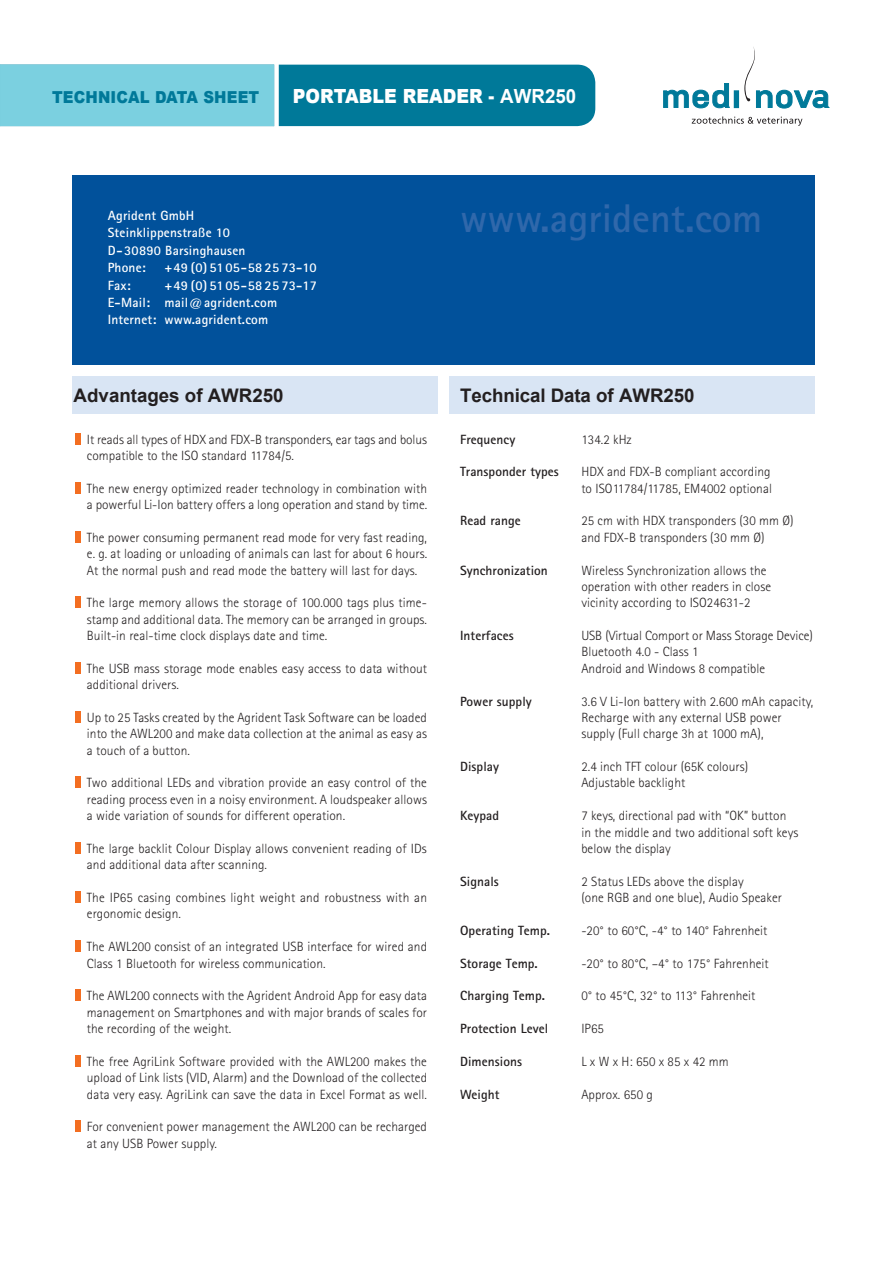
<style>
.page{position:relative;width:893px;height:1263px;background:#fff}
.page>*{position:absolute;margin:0;border:0;box-sizing:border-box;transform-origin:0 0}
.t1{font:700 40.05px "Rotis Sans Serif";color:#3068ab}
.t2{font:900 19.5px "Arial";color:#fff;scale:.9 1}
.t3{font:700 18.75px "Arial";color:#231f20}
.t4{font:900 16.5px "Arial";letter-spacing:.01em;color:#007999;scale:.9 1}
.t5{font:300 13.35px/16.4px "Rotis Sans Serif";letter-spacing:.005em;color:#231f20}
.t6{font:700 13.35px "Rotis Sans Serif";letter-spacing:.005em;color:#231f20}
.t7{font:700 13.35px/17.4px "Rotis Sans Serif";letter-spacing:.015em;color:#fff}
.s1{font-weight:700}
</style>
<div class="page">
<svg style="left:0;top:65px;width:595px;height:61px;background:#39a1ba"></svg>
<div style="left:274px;top:54px;width:5px;height:83px;background:#fff"></div>
<svg style="left:663px;top:83px;width:67px;height:25px"></svg>
<svg style="left:744px;top:47px;width:85px;height:61px"></svg>
<div style="left:734px;top:91px;width:5px;height:17px;background:#007999"></div>
<svg style="left:692px;top:116px;width:110px;height:10px"></svg>
<div style="left:72px;top:376px;width:366px;height:38px;background:#d9e5f4"></div>
<div style="left:449px;top:376px;width:366px;height:38px;background:#d9e5f4"></div>
<div style="left:72px;top:175px;width:743px;height:190px;background:#01519b"></div>
<div style="left:75px;top:433px;width:6px;height:11px;background:#f36e21"></div>
<div style="left:75px;top:482px;width:6px;height:11px;background:#f36e21"></div>
<div style="left:75px;top:531px;width:6px;height:11px;background:#f36e21"></div>
<div style="left:75px;top:597px;width:6px;height:11px;background:#f36e21"></div>
<div style="left:75px;top:662px;width:6px;height:11px;background:#f36e21"></div>
<div style="left:75px;top:711px;width:6px;height:12px;background:#f36e21"></div>
<div style="left:75px;top:777px;width:6px;height:11px;background:#f36e21"></div>
<div style="left:75px;top:842px;width:6px;height:11px;background:#f36e21"></div>
<div style="left:75px;top:891px;width:6px;height:12px;background:#f36e21"></div>
<div style="left:75px;top:940px;width:6px;height:12px;background:#f36e21"></div>
<div style="left:75px;top:989px;width:6px;height:12px;background:#f36e21"></div>
<div style="left:75px;top:1055px;width:6px;height:11px;background:#f36e21"></div>
<div style="left:75px;top:1120px;width:6px;height:12px;background:#f36e21"></div>
<p class="t4" style="left:52px;top:85px;width:232px">TECHNICAL DATA SHEET</p>
<h2 class="t2" style="left:293px;top:82px;width:316px">PORTABLE READER - <span class="s1">AWR250</span></h2>
<p class="t7" style="left:108px;top:207px;width:139px">Agrident GmbH<br>Steinklippenstraße 10<br>D-30890 Barsinghausen<br>Phone:</p>
<p class="t7" style="left:165px;top:259px;width:154px">+49 (0) 5105-58 25 73-10</p>
<p class="t7" style="left:108px;top:276px;width:211px;text-indent:57px">+49 (0) 5105-58 25 73-17<br>E-Mail: mail@agrident.com<br>Internet: www.agrident.com</p>
<p class="t7" style="left:108px;top:276px;width:25px">Fax:</p>
<p class="t3" style="left:74px;top:383px;width:211px">Advantages of AWR250</p>
<p class="t5" style="left:87px;top:431px;width:341px">It reads all types of HDX and FDX-B transponders, ear tags and bolus compatible to the ISO standard 11784/5.</p>
<p class="t5" style="left:87px;top:480px;width:342px">The new energy optimized reader technology in combination with a powerful Li-Ion battery offers a long operation and stand by time.</p>
<p class="t5" style="left:87px;top:529px;width:342px;text-align:justify">The power consuming permanent read mode for very fast reading, e. g. at loading or unloading of animals can last for about 6 hours.<br>At the normal push and read mode the battery will last for days.</p>
<p class="t5" style="left:87px;top:595px;width:342px;text-align:justify">The large memory allows the storage of 100.000 tags plus time&shy;stamp and additional data. The memory can be arranged in groups.<br>Built-in real-time clock displays date and time.</p>
<p class="t5" style="left:87px;top:660px;width:342px">The USB mass storage mode enables easy access to data without additional drivers.</p>
<p class="t5" style="left:87px;top:709px;width:342px;text-align:justify">Up to 25 Tasks created by the Agrident Task Software can be loaded into the AWL200 and make data collection at the animal as easy as a touch of a button.</p>
<p class="t5" style="left:87px;top:775px;width:342px;text-align:justify">Two additional LEDs and vibration provide an easy control of the reading process even in a noisy environment. A loudspeaker allows a wide variation of sounds for different operation.</p>
<p class="t5" style="left:87px;top:840px;width:341px">The large backlit Colour Display allows convenient reading of IDs and additional data after scanning.</p>
<p class="t5" style="left:87px;top:889px;width:342px">The IP65 casing combines light weight and robustness with an ergonomic design.</p>
<p class="t5" style="left:87px;top:938px;width:342px">The AWL200 consist of an integrated USB interface for wired and<br>Class 1 Bluetooth for wireless communication.</p>
<p class="t5" style="left:87px;top:987px;width:342px;text-align:justify">The AWL200 connects with the Agrident Android App for easy data management on Smartphones and with major brands of scales for the recording of the weight.</p>
<p class="t5" style="left:87px;top:1053px;width:342px;text-align:justify">The free AgriLink Software provided with the AWL200 makes the upload of Link lists (VID, Alarm) and the Download of the collected data very easy. AgriLink can save the data in Excel Format as well.</p>
<p class="t5" style="left:87px;top:1118px;width:342px">For convenient power management the AWL200 can be recharged at any USB Power supply.</p>
<p class="t1" style="left:460px;top:194px;width:304px">www.agrident.com</p>
<p class="t3" style="left:460px;top:383px;width:236px">Technical Data of AWR250</p>
<p class="t6" style="left:460px;top:431px;width:57px">Frequency</p>
<p class="t5" style="left:581px;top:431px;width:52px">134.2 kHz</p>
<p class="t6" style="left:460px;top:463px;width:100px">Transponder types</p>
<p class="t5" style="left:581px;top:464px;width:192px">HDX and FDX-B compliant according to ISO11784/11785, EM4002 optional</p>
<p class="t6" style="left:460px;top:512px;width:62px">Read range</p>
<p class="t5" style="left:581px;top:513px;width:214px">25 cm with HDX transponders (30 mm Ø) and FDX-B transponders (30 mm Ø)</p>
<p class="t6" style="left:460px;top:562px;width:89px">Synchronization</p>
<p class="t5" style="left:581px;top:562px;width:191px">Wireless Synchronization allows the operation with other readers in close vicinity according to ISO24631-2</p>
<p class="t6" style="left:460px;top:627px;width:55px">Interfaces</p>
<p class="t5" style="left:581px;top:627px;width:233px">USB (Virtual Comport or Mass Storage Device)<br>Bluetooth 4.0 - Class 1<br>Android and Windows 8 compatible</p>
<p class="t6" style="left:460px;top:693px;width:73px">Power supply</p>
<p class="t5" style="left:581px;top:693px;width:233px">3.6 V Li-Ion battery with 2.600 mAh capacity,<br>Recharge with any external USB power supply (Full charge 3h at 1000 mA),</p>
<p class="t6" style="left:460px;top:758px;width:40px">Display</p>
<p class="t5" style="left:581px;top:758px;width:168px">2.4 inch TFT colour (65K colours)<br>Adjustable backlight</p>
<p class="t6" style="left:460px;top:807px;width:40px">Keypad</p>
<p class="t5" style="left:581px;top:807px;width:219px">7 keys, directional pad with “OK” button in the middle and two additional soft keys below the display</p>
<p class="t6" style="left:460px;top:873px;width:40px">Signals</p>
<p class="t5" style="left:581px;top:873px;width:202px">2 Status LEDs above the display<br>(one RGB and one blue), Audio Speaker</p>
<p class="t6" style="left:460px;top:922px;width:92px">Operating Temp.</p>
<p class="t5" style="left:581px;top:922px;width:188px">-20° to 60°C, -4° to 140° Fahrenheit</p>
<p class="t6" style="left:460px;top:954px;width:79px">Storage Temp.</p>
<p class="t5" style="left:581px;top:955px;width:189px">-20° to 80°C, –4° to 175° Fahrenheit</p>
<p class="t6" style="left:460px;top:987px;width:86px">Charging Temp.</p>
<p class="t5" style="left:581px;top:987px;width:176px">0° to 45°C, 32° to 113° Fahrenheit</p>
<p class="t6" style="left:460px;top:1020px;width:90px">Protection Level</p>
<p class="t5" style="left:581px;top:1020px;width:24px">IP65</p>
<p class="t6" style="left:460px;top:1053px;width:63px">Dimensions</p>
<p class="t5" style="left:581px;top:1053px;width:149px">L x W x H: 650 x 85 x 42 mm</p>
<p class="t6" style="left:460px;top:1085px;width:41px">Weight</p>
<p class="t5" style="left:581px;top:1086px;width:73px">Approx. 650 g</p>
</div>
